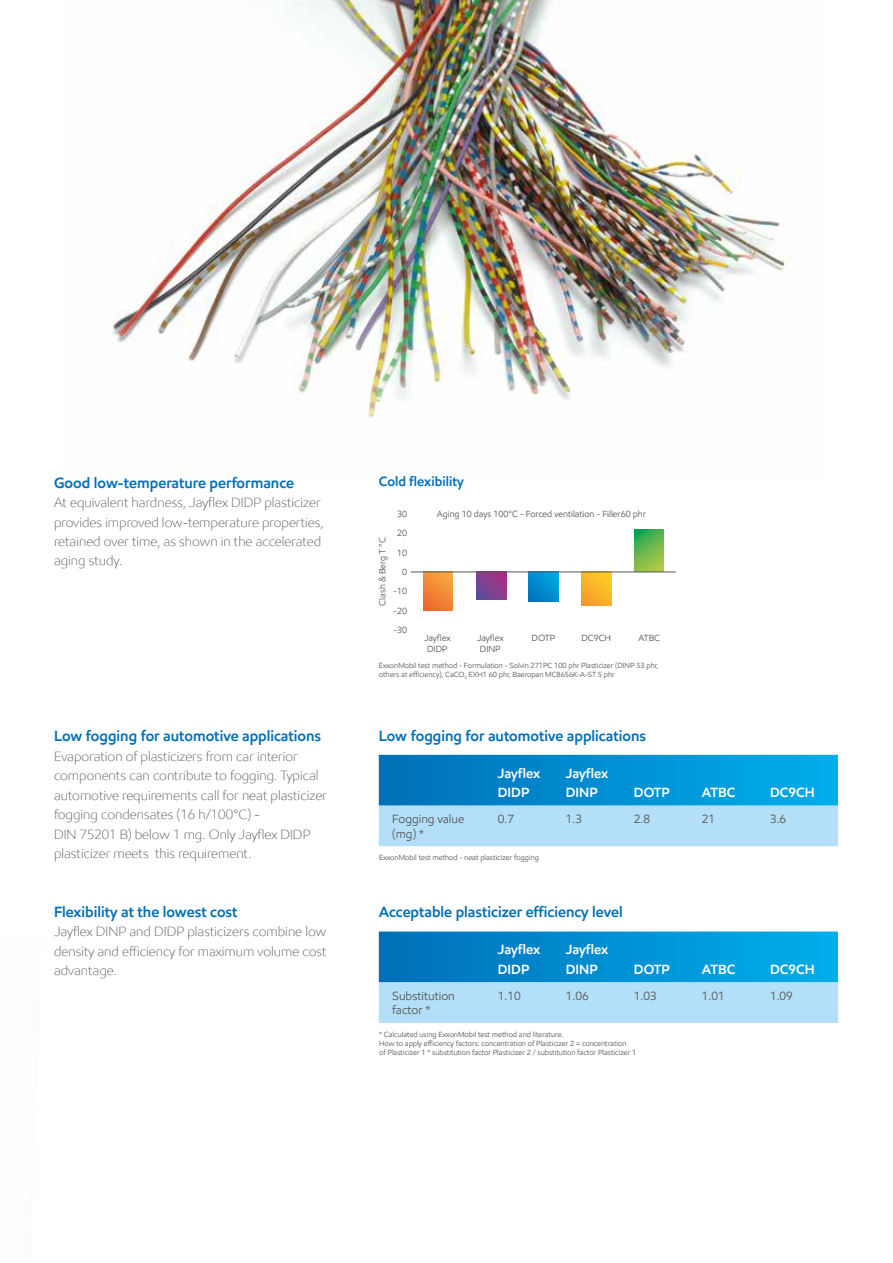
<style>
.page{position:relative;width:893px;height:1263px;background:#fff}
.page>*{position:absolute;margin:0;border:0;box-sizing:border-box;transform-origin:0 0}
.t1{font:600 15px "E Mprint";color:#006fb8}
.t2{font:300 13.5px/19.5px "E Mprint";color:#565656}
.t3{font:600 13.5px/19.5px "E Mprint";color:#fff}
.t4{font:600 13.5px "E Mprint";color:#006fb8}
.t5{font:12px/14.2px "E Mprint";color:#565656}
.t6{font:9px/19.4px "E Mprint";color:#565656;text-align:center}
.t7{font:7.5px/9px "E Mprint";color:#565656}
</style>
<div class="page">
<img style="left:113px;top:0;width:673px;height:418px">
<div style="left:423px;top:572px;width:30px;height:38px;background:linear-gradient(to bottom,#f6a23e,#ee7330)"></div>
<svg style="left:476px;top:573px;width:30px;height:26px"></svg>
<div style="left:529px;top:572px;width:29px;height:30px;background:linear-gradient(to bottom,#009ddd,#007ec4)"></div>
<div style="left:581px;top:572px;width:30px;height:34px;background:linear-gradient(to bottom,#fdc625,#f6a42a)"></div>
<svg style="left:634px;top:529px;width:30px;height:43px"></svg>
<hr style="left:411px;top:572px;width:265px;height:1px;background:#565656">
<svg style="left:379px;top:755px;width:459px;height:91px;background:#4fb2e2"></svg>
<svg style="left:379px;top:931px;width:459px;height:92px;background:#51b3e2"></svg>
<p class="t1" style="left:54px;top:473px;width:242px">Good low-temperature performance</p>
<p class="t2" style="left:54px;top:492px;width:271px">At equivalent hardness, Jayflex DIDP plasticizer provides improved low-temperature properties, retained over time, as shown in the accelerated aging study.</p>
<p class="t1" style="left:54px;top:727px;width:269px">Low fogging for automotive applications</p>
<p class="t2" style="left:54px;top:746px;width:274px">Evaporation of plasticizers from car interior components can contribute to fogging. Typical automotive requirements call for neat plasticizer fogging condensates (16 h/100°C) -<br>DIN 75201 B) below 1 mg. Only Jayflex DIDP plasticizer meets this requirement.</p>
<p class="t1" style="left:54px;top:902px;width:185px">Flexibility at the lowest cost</p>
<p class="t2" style="left:54px;top:921px;width:274px;text-align:justify">Jayflex DINP and DIDP plasticizers combine low density and efficiency for maximum volume cost advantage.</p>
<p class="t4" style="left:379px;top:473px;width:87px">Cold flexibility</p>
<p class="t6" style="left:437px;top:504px;width:211px">Aging 10 days 100°C - Forced ventilation - Filler60 phr</p>
<p class="t6" style="left:393px;top:504px;width:15px;text-align:right">30<br>20<br>10<br>0 -10 -20 -30</p>
<p class="t6" style="left:373px;top:606px;width:70px;rotate:-90deg">Clash &amp; Berg T °C</p>
<p class="t6" style="left:424px;top:633px;width:28px;line-height:10.8px">Jayflex<br>DIDP</p>
<p class="t6" style="left:477px;top:633px;width:28px;line-height:10.8px">Jayflex<br>DINP</p>
<p class="t6" style="left:531px;top:629px;width:25px">DOTP</p>
<p class="t6" style="left:581px;top:629px;width:31px">DC9CH</p>
<p class="t6" style="left:638px;top:629px;width:23px">ATBC</p>
<p class="t7" style="left:379px;top:661px;width:281px">ExxonMobil test method - Formulation - Solvin 271PC 100 phr Plasticizer (DINP 53 phr, others at efficiency), CaCO<sub>3</sub> EXH1 60 phr, Baeropan MC8656K-A-ST 5 phr</p>
<p class="t1" style="left:379px;top:726px;width:269px">Low fogging for automotive applications</p>
<p class="t3" style="left:498px;top:763px;width:44px">Jayflex<br>DIDP</p>
<p class="t3" style="left:566px;top:763px;width:44px">Jayflex<br>DINP</p>
<p class="t3" style="left:634px;top:783px;width:38px">DOTP</p>
<p class="t3" style="left:702px;top:783px;width:35px">ATBC</p>
<p class="t3" style="left:770px;top:783px;width:46px">DC9CH</p>
<p class="t5" style="left:392px;top:812px;width:73px">Fogging value (mg) *</p>
<p class="t5" style="left:498px;top:812px;width:18px">0.7</p>
<p class="t5" style="left:566px;top:812px;width:18px">1.3</p>
<p class="t5" style="left:634px;top:812px;width:18px">2.8</p>
<p class="t5" style="left:702px;top:812px;width:15px">21</p>
<p class="t5" style="left:770px;top:812px;width:18px">3.6</p>
<p class="t7" style="left:379px;top:853px;width:161px">ExxonMobil test method - neat plasticizer fogging</p>
<p class="t1" style="left:379px;top:903px;width:246px">Acceptable plasticizer efficiency level</p>
<p class="t3" style="left:498px;top:940px;width:44px">Jayflex<br>DIDP</p>
<p class="t3" style="left:566px;top:940px;width:44px">Jayflex<br>DINP</p>
<p class="t3" style="left:634px;top:959px;width:38px">DOTP</p>
<p class="t3" style="left:702px;top:959px;width:35px">ATBC</p>
<p class="t3" style="left:770px;top:959px;width:46px">DC9CH</p>
<p class="t5" style="left:392px;top:989px;width:64px">Substitution factor *</p>
<p class="t5" style="left:498px;top:989px;width:24px">1.10</p>
<p class="t5" style="left:566px;top:989px;width:24px">1.06</p>
<p class="t5" style="left:634px;top:989px;width:24px">1.03</p>
<p class="t5" style="left:702px;top:989px;width:24px">1.01</p>
<p class="t5" style="left:770px;top:989px;width:24px">1.09</p>
<p class="t7" style="left:379px;top:1030px;width:259px">* Calculated using ExxonMobil test method and literature.<br>How to apply efficiency factors: concentration of Plasticizer 2 = concentration<br>of Plasticizer 1 * substitution factor Plasticizer 2 / substitution factor Plasticizer 1</p>
</div>
